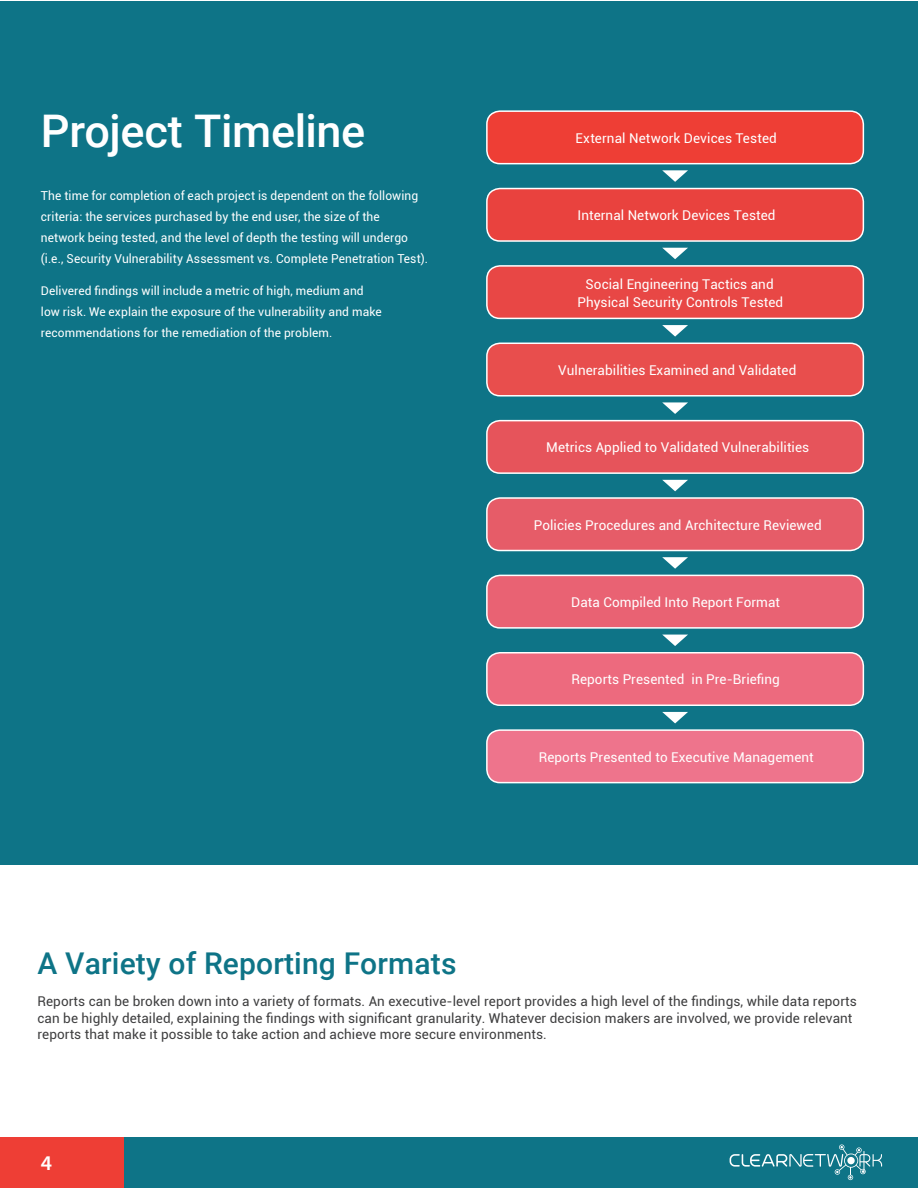
<style>
.page{position:relative;width:918px;height:1188px;background:#fff}
.page>*{position:absolute;margin:0;border:0;box-sizing:border-box;transform-origin:0 0}
.t1{font:500 45px "Roboto";letter-spacing:-.01em;color:#fff}
.t2{font:500 30px "Roboto";letter-spacing:.005em;color:#0e7487}
.t3{font:600 21px "Myriad Pro";color:#fff}
.t4{font:13.5px/18px "Roboto";letter-spacing:.005em;color:#fff;text-align:center}
.t5{font:13.5px/16.2px "Roboto";letter-spacing:.005em;color:#3e3e3f}
.t6{font:12.3px/21px "Roboto";letter-spacing:.01em;color:#fff}
.t7{font:12px/21px "Roboto";letter-spacing:.01em;color:#fff}
</style>
<div class="page">
<div style="left:0;top:1137px;width:918px;height:51px;background:#0e7487"></div>
<svg style="left:730px;top:1144px;width:152px;height:36px"></svg>
<div style="left:0;top:1px;width:918px;height:864px;background:#0e7487"></div>
<div style="left:487px;top:111px;width:376px;height:53px;background:#ee3e35;border-radius:13px"></div>
<div style="left:486px;top:110px;width:378px;height:54px;border:2px solid #fff;border-radius:13px"></div>
<div style="left:487px;top:498px;width:376px;height:53px;background:#e65c68;border-radius:13px"></div>
<div style="left:486px;top:497px;width:378px;height:54px;border:2px solid #fff;border-radius:13px"></div>
<div style="left:487px;top:189px;width:376px;height:52px;background:#e9423e;border-radius:13px"></div>
<div style="left:486px;top:188px;width:378px;height:54px;border:2px solid #fff;border-radius:13px"></div>
<div style="left:487px;top:575px;width:376px;height:53px;background:#e96273;border-radius:13px"></div>
<div style="left:486px;top:575px;width:378px;height:54px;border:2px solid #fff;border-radius:13px"></div>
<div style="left:487px;top:266px;width:376px;height:52px;background:#e84745;border-radius:13px"></div>
<div style="left:486px;top:265px;width:378px;height:54px;border:2px solid #fff;border-radius:13px"></div>
<div style="left:487px;top:653px;width:376px;height:52px;background:#ed6a7e;border-radius:13px"></div>
<div style="left:486px;top:652px;width:378px;height:54px;border:2px solid #fff;border-radius:13px"></div>
<div style="left:487px;top:343px;width:376px;height:53px;background:#e84e4d;border-radius:13px"></div>
<div style="left:486px;top:343px;width:378px;height:54px;border:2px solid #fff;border-radius:13px"></div>
<div style="left:487px;top:730px;width:376px;height:53px;background:#ee748c;border-radius:13px"></div>
<div style="left:486px;top:729px;width:378px;height:54px;border:2px solid #fff;border-radius:13px"></div>
<div style="left:487px;top:421px;width:376px;height:52px;background:#e6545b;border-radius:13px"></div>
<div style="left:486px;top:420px;width:378px;height:54px;border:2px solid #fff;border-radius:13px"></div>
<svg style="left:662px;top:557px;width:26px;height:12px"></svg>
<svg style="left:663px;top:635px;width:25px;height:11px"></svg>
<svg style="left:662px;top:712px;width:26px;height:11px"></svg>
<svg style="left:662px;top:480px;width:26px;height:11px"></svg>
<svg style="left:662px;top:402px;width:26px;height:12px"></svg>
<svg style="left:662px;top:325px;width:26px;height:12px"></svg>
<svg style="left:662px;top:248px;width:26px;height:11px"></svg>
<svg style="left:662px;top:170px;width:26px;height:12px"></svg>
<div style="left:0;top:1137px;width:123px;height:51px;background:#ee3e35"></div>
<h1 class="t1" style="left:41px;top:99px;width:326px">Project Timeline</h1>
<p class="t6" style="left:41px;top:185px;width:389px">The time for completion of each project is dependent on the following criteria: the services purchased by the end user, the size of the<br>network being tested, and the level of depth the testing will undergo (i.e., Security Vulnerability Assessment vs. Complete Penetration Test).</p>
<p class="t7" style="left:41px;top:280px;width:342px">Delivered findings will include a metric of high, medium and low risk. We explain the exposure of the vulnerability and make recommendations for the remediation of the problem.</p>
<p class="t4" style="left:575px;top:129px;width:203px">External Network Devices Tested</p>
<p class="t4" style="left:577px;top:206px;width:200px">Internal Network Devices Tested</p>
<p class="t4" style="left:577px;top:274px;width:207px">Social Engineering Tactics and<br>Physical Security Controls Tested</p>
<p class="t4" style="left:558px;top:361px;width:240px">Vulnerabilities Examined and Validated</p>
<p class="t4" style="left:546px;top:438px;width:265px">Metrics Applied to Validated Vulnerabilities</p>
<p class="t4" style="left:534px;top:515px;width:290px">Policies Procedures and Architecture Reviewed</p>
<p class="t4" style="left:571px;top:593px;width:210px">Data Compiled Into Report Format</p>
<p class="t4" style="left:571px;top:670px;width:210px">Reports Presented in Pre-Briefing</p>
<p class="t4" style="left:539px;top:747px;width:277px">Reports Presented to Executive Management</p>
<h2 class="t2" style="left:38px;top:942px;width:420px">A Variety of Reporting Formats</h2>
<p class="t5" style="left:38px;top:993px;width:821px">Reports can be broken down into a variety of formats. An executive-level report provides a high level of the findings, while data reports can be highly detailed, explaining the findings with significant granularity. Whatever decision makers are involved, we provide relevant reports that make it possible to take action and achieve more secure environments.</p>
<h3 class="t3" style="left:41px;top:1150px;width:13px">4</h3>
</div>
